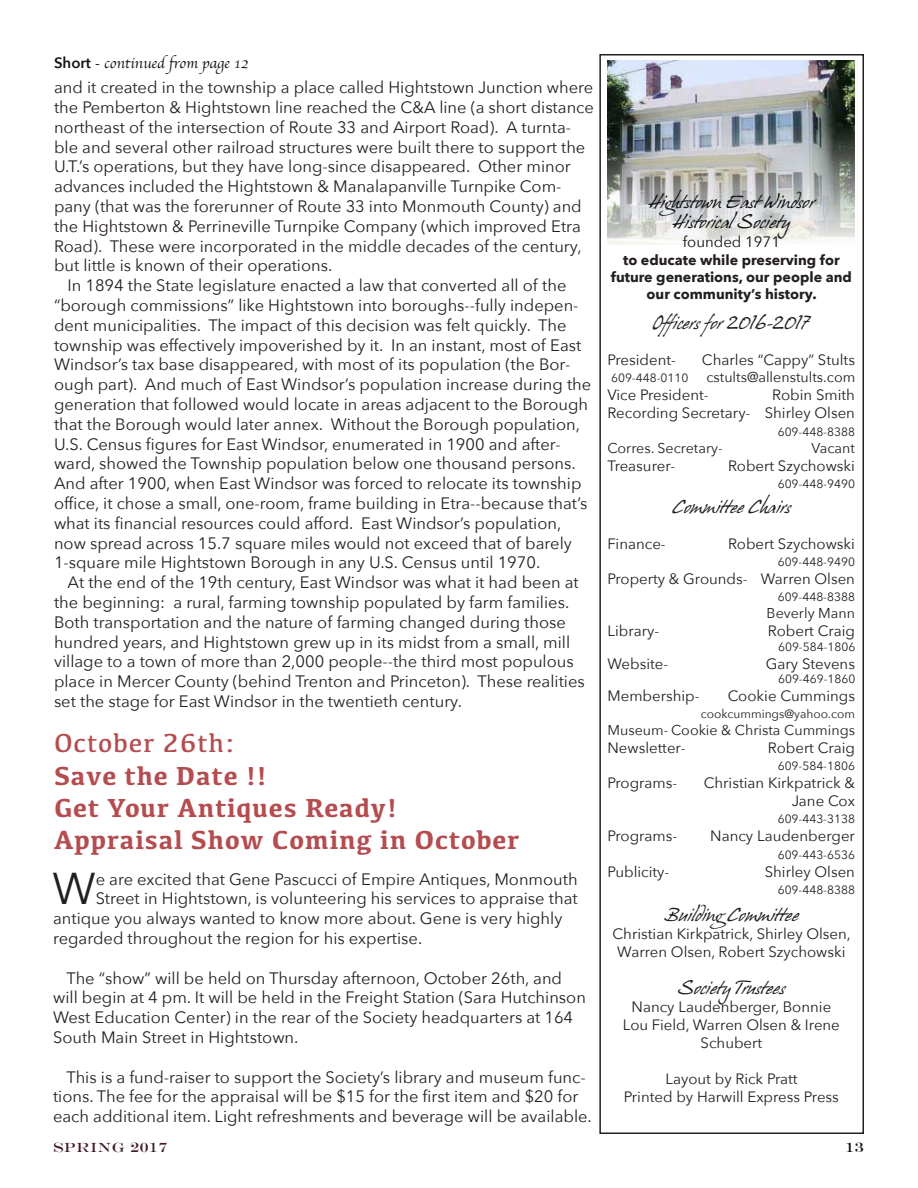
<style>
.page{position:relative;width:918px;height:1188px;background:#fff}
.page>*{position:absolute;margin:0;border:0;box-sizing:border-box;transform-origin:0 0}
.t1{font:44.4px "Avenir Next";color:#241f1f}
.t2{font:700 27px/32.4px "Kefa";letter-spacing:.03em;color:#b54c50}
.t3{font:27px "Kefa";letter-spacing:.03em;color:#b54c50}
.t4{font:16.5px/19.8px "Avenir Next";color:#241f1f}
.t5{font:16.5px "Hans Hand";color:#241f1f}
.t6{font:16.5px/19.8px "Hans Hand";color:#111213;text-align:center}
.t7{font:15px/18px "Avenir Next";color:#241f1f;text-align:center}
.t8{font:15px "Apple Chancery";color:#111213}
.t9{font:15px "Avenir Next";color:#111213}
.t10{font:14.25px "Avenir Next";color:#241f1f}
.t11{font:700 14.25px/17.1px "Avenir Next";color:#241f1f;text-align:center}
.t12{font:13.5px "Engravers";letter-spacing:.04em;color:#441e26}
.t13{font:13.5px "Engravers";color:#111213}
.t14{font:12px "Avenir Next";color:#241f1f}
.s1{font-family:"Avenir Next";font-weight:600}
</style>
<div class="page">
<div style="left:599px;top:54px;width:265px;height:1080px;border:2px solid #241f1f"></div>
<img style="left:608px;top:60px;width:246px;height:184px">
<p class="t8" style="left:54px;top:52px;width:196px"><span class="s1">Short</span> - continued from page 12</p>
<p class="t4" style="left:54px;top:77px;width:541px">and it created in the township a place called Hightstown Junction where</p>
<p class="t4" style="left:54px;top:97px;width:541px">the Pemberton &amp; Hightstown line reached the C&amp;A line (a short distance</p>
<p class="t4" style="left:54px;top:116px;width:519px">northeast of the intersection of Route 33 and Airport Road). A turnta-</p>
<p class="t4" style="left:54px;top:136px;width:533px">ble and several other railroad structures were built there to support the</p>
<p class="t4" style="left:54px;top:156px;width:518px">U.T.’s operations, but they have long-since disappeared. Other minor</p>
<p class="t4" style="left:54px;top:176px;width:509px">advances included the Hightstown &amp; Manalapanville Turnpike Com-</p>
<p class="t4" style="left:54px;top:196px;width:529px">pany (that was the forerunner of Route 33 into Monmouth County) and</p>
<p class="t4" style="left:54px;top:215px;width:528px">the Hightstown &amp; Perrineville Turnpike Company (which improved Etra</p>
<p class="t4" style="left:54px;top:235px;width:529px">Road). These were incorporated in the middle decades of the century,</p>
<p class="t4" style="left:54px;top:255px;width:280px">but little is known of their operations.</p>
<p class="t4" style="left:67px;top:275px;width:501px">In 1894 the State legislature enacted a law that converted all of the</p>
<p class="t4" style="left:54px;top:295px;width:526px">“borough commissions” like Hightstown into boroughs--fully indepen-</p>
<p class="t4" style="left:54px;top:314px;width:514px">dent municipalities. The impact of this decision was felt quickly. The</p>
<p class="t4" style="left:54px;top:334px;width:529px">township was effectively impoverished by it. In an instant, most of East</p>
<p class="t4" style="left:54px;top:354px;width:518px">Windsor’s tax base disappeared, with most of its population (the Bor-</p>
<p class="t4" style="left:54px;top:374px;width:539px">ough part). And much of East Windsor’s population increase during the</p>
<p class="t4" style="left:54px;top:394px;width:536px">generation that followed would locate in areas adjacent to the Borough</p>
<p class="t4" style="left:54px;top:413px;width:528px">that the Borough would later annex. Without the Borough population,</p>
<p class="t4" style="left:54px;top:433px;width:508px">U.S. Census figures for East Windsor, enumerated in 1900 and after-</p>
<p class="t4" style="left:54px;top:453px;width:523px">ward, showed the Township population below one thousand persons.</p>
<p class="t4" style="left:54px;top:473px;width:529px">And after 1900, when East Windsor was forced to relocate its township</p>
<p class="t4" style="left:54px;top:493px;width:535px">office, it chose a small, one-room, frame building in Etra--because that’s</p>
<p class="t4" style="left:54px;top:512px;width:509px">what its financial resources could afford. East Windsor’s population,</p>
<p class="t4" style="left:54px;top:532px;width:519px">now spread across 15.7 square miles would not exceed that of barely</p>
<p class="t4" style="left:54px;top:552px;width:488px">1-square mile Hightstown Borough in any U.S. Census until 1970.</p>
<p class="t4" style="left:67px;top:572px;width:513px">At the end of the 19th century, East Windsor was what it had been at</p>
<p class="t4" style="left:54px;top:592px;width:517px">the beginning: a rural, farming township populated by farm families.</p>
<p class="t4" style="left:54px;top:611px;width:513px">Both transportation and the nature of farming changed during those</p>
<p class="t4" style="left:54px;top:631px;width:518px">hundred years, and Hightstown grew up in its midst from a small, mill</p>
<p class="t4" style="left:54px;top:651px;width:521px">village to a town of more than 2,000 people--the third most populous</p>
<p class="t4" style="left:54px;top:671px;width:532px">place in Mercer County (behind Trenton and Princeton). These realities</p>
<p class="t4" style="left:54px;top:691px;width:410px">set the stage for East Windsor in the twentieth century.</p>
<h2 class="t3" style="left:54px;top:726px;width:183px">October 26th:</h2>
<h2 class="t2" style="left:54px;top:758px;width:467px">Save the Date !!<br>Get Your Antiques Ready!<br>Appraisal Show Coming in October</h2>
<h1 class="t1" style="left:52px;top:852px;width:45px">W</h1>
<p class="t4" style="left:96px;top:868px;width:484px">e are excited that Gene Pascucci of Empire Antiques, Monmouth</p>
<p class="t4" style="left:96px;top:888px;width:483px">Street in Hightstown, is volunteering his services to appraise that</p>
<p class="t4" style="left:53px;top:908px;width:511px">antique you always wanted to know more about. Gene is very highly</p>
<p class="t4" style="left:53px;top:928px;width:371px">regarded throughout the region for his expertise.</p>
<p class="t4" style="left:53px;top:967px;width:534px;text-indent:13px">The “show” will be held on Thursday afternoon, October 26th, and will begin at 4 pm. It will be held in the Freight Station (Sara Hutchinson West Education Center) in the rear of the Society headquarters at 164<br>South Main Street in Hightstown.</p>
<p class="t4" style="left:53px;top:1066px;width:540px;text-indent:13px">This is a fund-raiser to support the Society’s library and museum func&shy;tions. The fee for the appraisal will be $15 for the first item and $20 for each additional item. Light refreshments and beverage will be available.</p>
<p class="t6" style="left:649px;top:192px;width:167px">Hightstown East Windsor<br>Historical Society</p>
<p class="t9" style="left:683px;top:230px;width:99px">founded 1971</p>
<p class="t11" style="left:611px;top:251px;width:243px">to educate while preserving for future generations, our people and our community’s history.</p>
<p class="t5" style="left:653px;top:314px;width:159px">Officers for 2016-2017</p>
<p class="t7" style="left:608px;top:350px;width:70px">President-</p>
<p class="t7" style="left:702px;top:350px;width:155px">Charles “Cappy” Stults</p>
<p class="t14" style="left:611px;top:368px;width:79px">609-448-0110</p>
<p class="t10" style="left:706px;top:365px;width:150px">cstults@allenstults.com</p>
<p class="t7" style="left:608px;top:386px;width:103px">Vice President-</p>
<p class="t7" style="left:608px;top:386px;width:249px;text-align:right">Robin Smith<br>Recording Secretary- Shirley Olsen</p>
<p class="t14" style="left:778px;top:421px;width:79px">609-448-8388</p>
<p class="t10" style="left:608px;top:436px;width:117px">Corres. Secretary-</p>
<p class="t10" style="left:812px;top:436px;width:45px">Vacant</p>
<p class="t7" style="left:608px;top:456px;width:69px">Treasurer-</p>
<p class="t7" style="left:728px;top:456px;width:128px">Robert Szychowski</p>
<p class="t14" style="left:778px;top:473px;width:79px">609-448-9490</p>
<p class="t5" style="left:673px;top:498px;width:119px">Committee Chairs</p>
<p class="t7" style="left:608px;top:534px;width:60px">Finance-</p>
<p class="t7" style="left:728px;top:534px;width:128px">Robert Szychowski</p>
<p class="t14" style="left:778px;top:552px;width:79px">609-448-9490</p>
<p class="t7" style="left:608px;top:569px;width:249px">Property &amp; Grounds- Warren Olsen</p>
<p class="t14" style="left:778px;top:587px;width:79px">609-448-8388</p>
<p class="t10" style="left:767px;top:601px;width:90px">Beverly Mann</p>
<p class="t7" style="left:608px;top:621px;width:53px">Library-</p>
<p class="t7" style="left:768px;top:621px;width:89px">Robert Craig</p>
<p class="t14" style="left:778px;top:636px;width:79px">609-584-1806</p>
<p class="t7" style="left:608px;top:654px;width:62px">Website-</p>
<p class="t7" style="left:766px;top:654px;width:91px">Gary Stevens</p>
<p class="t14" style="left:778px;top:669px;width:79px">609-469-1860</p>
<p class="t7" style="left:608px;top:686px;width:94px">Membership-</p>
<p class="t7" style="left:728px;top:686px;width:129px">Cookie Cummings</p>
<p class="t14" style="left:701px;top:704px;width:156px">cookcummings@yahoo.com</p>
<p class="t10" style="left:608px;top:718px;width:249px">Museum- Cookie &amp; Christa Cummings</p>
<p class="t7" style="left:608px;top:738px;width:79px">Newsletter-</p>
<p class="t7" style="left:768px;top:738px;width:89px">Robert Craig</p>
<p class="t14" style="left:778px;top:756px;width:79px">609-584-1806</p>
<p class="t7" style="left:608px;top:773px;width:71px">Programs-</p>
<p class="t7" style="left:704px;top:773px;width:153px;text-align:right">Christian Kirkpatrick &amp;<br>Jane Cox</p>
<p class="t14" style="left:778px;top:809px;width:79px">609-443-3138</p>
<p class="t7" style="left:608px;top:827px;width:71px">Programs-</p>
<p class="t7" style="left:710px;top:827px;width:146px">Nancy Laudenberger</p>
<p class="t14" style="left:778px;top:844px;width:79px">609-443-6536</p>
<p class="t7" style="left:608px;top:862px;width:63px">Publicity-</p>
<p class="t7" style="left:765px;top:862px;width:92px">Shirley Olsen</p>
<p class="t14" style="left:778px;top:879px;width:79px">609-448-8388</p>
<p class="t5" style="left:664px;top:905px;width:136px">BuildingCommittee</p>
<p class="t7" style="left:612px;top:924px;width:240px">Christian Kirkpatrick, Shirley Olsen,<br>Warren Olsen, Robert Szychowski</p>
<p class="t5" style="left:678px;top:979px;width:108px">Society Trustees</p>
<p class="t7" style="left:623px;top:998px;width:218px">Nancy Laudenberger, Bonnie<br>Lou Field, Warren Olsen &amp; Irene<br>Schubert</p>
<p class="t7" style="left:624px;top:1070px;width:216px">Layout by Rick Pratt<br>Printed by Harwill Express Press</p>
<p class="t12" style="left:53px;top:1139px;width:115px">SPRING 2017</p>
<p class="t13" style="left:846px;top:1139px;width:19px">13</p>
</div>
